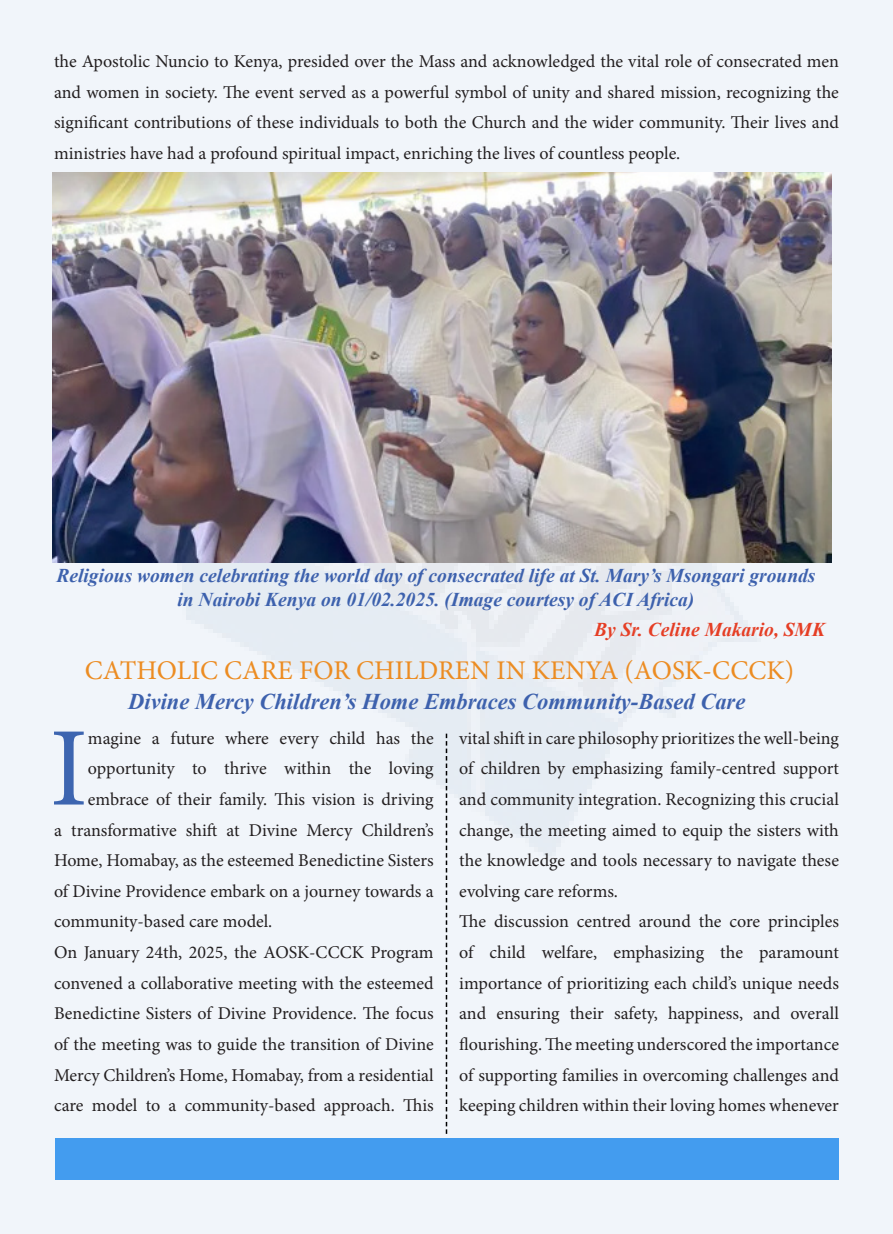
<style>
.page{position:relative;width:893px;height:1234px;background:#fff}
.page>*{position:absolute;margin:0;border:0;box-sizing:border-box;transform-origin:0 0}
.t1{font:112.2px "Minion Pro";color:#3d65b0}
.t2{font:27px "Minion Pro";color:#ec8c22}
.t3{font:italic 700 22.5px "Times New Roman";color:#3d61ad}
.t4{font:italic 700 19.5px "Times New Roman";color:#3d61ad}
.t5{font:italic 700 19.5px "Times New Roman";color:#e53e25}
.t6{font:18px/30.6px "Minion Pro";color:#231f20;text-align:justify}
</style>
<div class="page">
<div style="left:0;top:0;width:893px;height:1233px;background:#f1f5fa"></div>
<div style="left:56px;top:1137px;width:783px;height:42px;background:#439cef"></div>
<img style="left:155px;top:562px;width:615px;height:318px">
<img style="left:52px;top:172px;width:779px;height:390px">
<svg style="left:446px;top:733px;width:1px;height:400px"></svg>
<p class="t6" style="left:54px;top:46px;width:787px">the Apostolic Nuncio to Kenya, presided over the Mass and acknowledged the vital role of consecrated men and women in society. The event served as a powerful symbol of unity and shared mission, recognizing the significant contributions of these individuals to both the Church and the wider community. Their lives and ministries have had a profound spiritual impact, enriching the lives of countless people.</p>
<p class="t4" style="left:56px;top:562px;width:761px">Religious women celebrating the world day of consecrated life at St. Mary’s Msongari grounds</p>
<p class="t4" style="left:177px;top:585px;width:518px">in Nairobi Kenya on 01/02.2025. (Image courtesy of ACI Africa)</p>
<p class="t5" style="left:594px;top:615px;width:232px">By Sr. Celine Makario, SMK</p>
<p class="t2" style="left:85px;top:652px;width:710px">CATHOLIC CARE FOR CHILDREN IN KENYA (AOSK-CCCK)</p>
<p class="t3" style="left:128px;top:685px;width:619px">Divine Mercy Children’s Home Embraces Community-Based Care</p>
<p class="t1" style="left:50px;top:693px;width:40px">I</p>
<p class="t6" style="left:88px;top:722px;width:347px">magine a future where every child has the</p>
<p class="t6" style="left:88px;top:753px;width:347px">opportunity to thrive within the loving</p>
<p class="t6" style="left:88px;top:783px;width:347px">embrace of their family. This vision is driving</p>
<p class="t6" style="left:54px;top:814px;width:381px">a transformative shift at Divine Mercy Children’s</p>
<p class="t6" style="left:54px;top:845px;width:381px">Home, Homabay, as the esteemed Benedictine Sisters</p>
<p class="t6" style="left:54px;top:875px;width:381px">of Divine Providence embark on a journey towards a</p>
<p class="t6" style="left:54px;top:906px;width:220px">community-based care model.</p>
<p class="t6" style="left:54px;top:936px;width:381px">On January 24th, 2025, the AOSK-CCCK Program convened a collaborative meeting with the esteemed Benedictine Sisters of Divine Providence. The focus of the meeting was to guide the transition of Divine Mercy Children’s Home, Homabay, from a residential care model to a community-based approach. This</p>
<p class="t6" style="left:459px;top:722px;width:381px">vital shift in care philosophy prioritizes the well-being of children by emphasizing family-centred support and community integration. Recognizing this crucial change, the meeting aimed to equip the sisters with the knowledge and tools necessary to navigate these evolving care reforms.</p>
<p class="t6" style="left:459px;top:906px;width:381px">The discussion centred around the core principles of child welfare, emphasizing the paramount importance of prioritizing each child’s unique needs and ensuring their safety, happiness, and overall flourishing. The meeting underscored the importance of supporting families in overcoming challenges and keeping children within their loving homes whenever</p>
</div>
